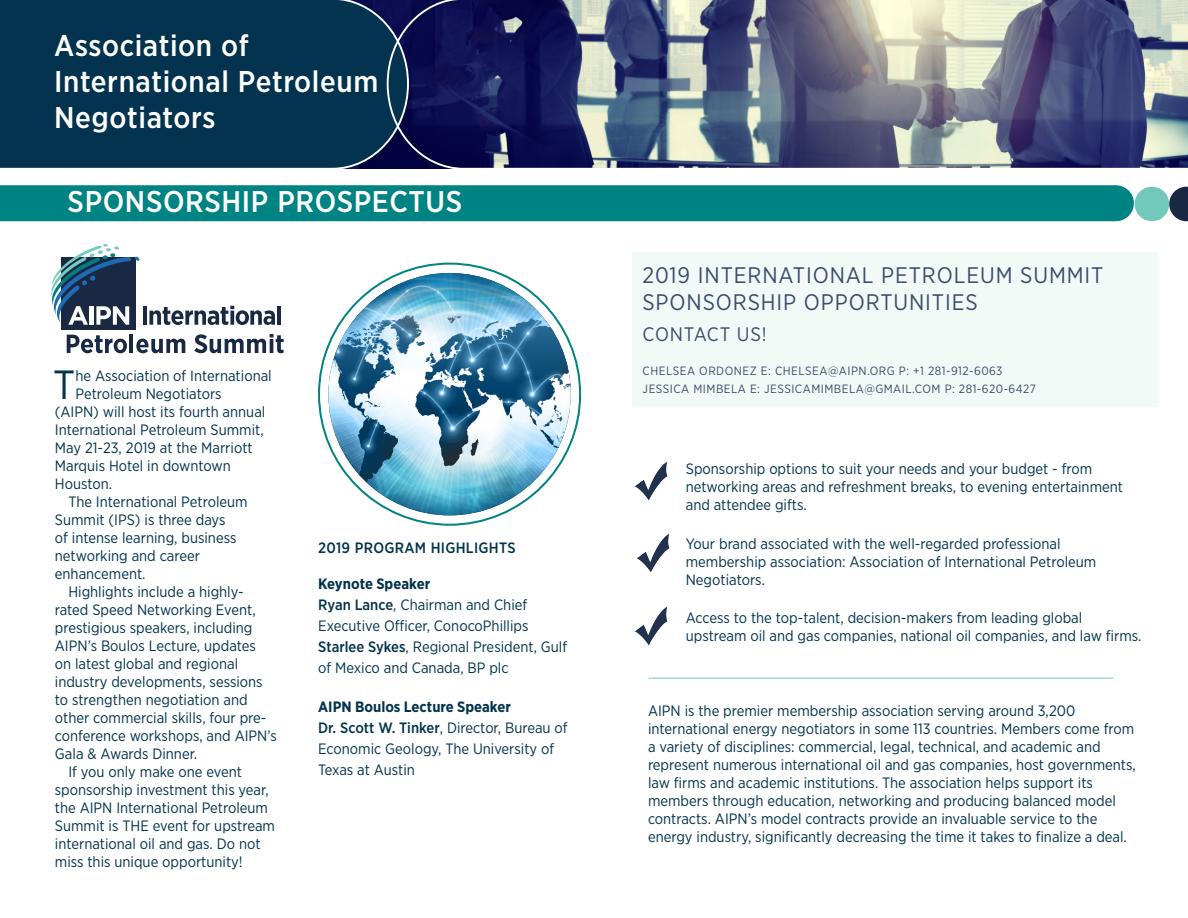
<style>
.page{position:relative;width:1188px;height:918px;background:#fff}
.page>*{position:absolute;margin:0;border:0;box-sizing:border-box;transform-origin:0 0}
.t1{font:40.65px "Gotham Narrow";color:#02334d}
.t2{font:500 30px "Gotham Narrow";letter-spacing:.02em;color:#fff}
.t3{font:22.5px "Gotham Narrow";letter-spacing:.04em;color:#3d4c6d}
.t4{font:19.5px "Gotham Narrow";letter-spacing:.04em;color:#3d4c6d}
.Paragraph_Style_2{font:15px/18px "Gotham Narrow";color:#02334d}
.Paragraph_Style_2-2{font:700 15px "Gotham Narrow";color:#02334d}
.Paragraph_Style_2-3{font:500 15px "Gotham Narrow";letter-spacing:.02em;color:#02334d}
.t5{font:12px "Gotham Narrow";letter-spacing:.04em;color:#3d4c6d}
.s1{font-weight:500}
</style>
<div class="page">
<div style="left:632px;top:253px;width:526px;height:154px;background:#f2faf8"></div>
<div style="left:0;top:185px;width:1116px;height:36px;background:#008383"></div>
<div style="left:1135px;top:187px;width:34px;height:34px;background:#72c9ba;border-radius:50%"></div>
<svg style="left:1169px;top:187px;width:19px;height:34px"></svg>
<div style="left:0;top:0;width:386px;height:169px;background:#03334f"></div>
<svg style="left:319px;top:264px;width:261px;height:261px"></svg>
<img style="left:328px;top:273px;width:243px;height:242px;border-radius:121px">
<svg style="left:386px;top:0;width:802px;height:169px;background:#616784"></svg>
<img style="left:635px;top:462px;width:33px;height:39px">
<img style="left:637px;top:534px;width:33px;height:39px">
<img style="left:635px;top:607px;width:33px;height:39px">
<hr style="left:649px;top:678px;width:464px;height:1px;background:#72c9ba">
<div style="left:62px;top:257px;width:74px;height:73px;background:#192944"></div>
<svg style="left:51px;top:244px;width:89px;height:81px"></svg>
<hr style="left:143px;top:306px;width:4px;height:19px;background:#192944">
<svg style="left:149px;top:306px;width:126px;height:19px"></svg>
<hr style="left:277px;top:306px;width:4px;height:19px;background:#192944">
<svg style="left:67px;top:335px;width:60px;height:18px"></svg>
<hr style="left:130px;top:334px;width:3px;height:19px;background:#192944">
<svg style="left:136px;top:339px;width:49px;height:14px"></svg>
<svg style="left:194px;top:334px;width:90px;height:19px"></svg>
<p class="t2" style="left:54px;top:27px;width:196px">Association of</p>
<p class="t2" style="left:54px;top:63px;width:326px">International Petroleum</p>
<p class="t2" style="left:54px;top:99px;width:163px">Negotiators</p>
<p class="t2" style="left:68px;top:183px;width:396px">SPONSORSHIP PROSPECTUS</p>
<p class="t1" style="left:53px;top:359px;width:24px">T</p>
<p class="Paragraph_Style_2" style="left:75px;top:366px;width:198px">he Association of International</p>
<p class="Paragraph_Style_2" style="left:75px;top:384px;width:148px">Petroleum Negotiators</p>
<p class="Paragraph_Style_2" style="left:55px;top:402px;width:212px">(AIPN) will host its fourth annual</p>
<p class="Paragraph_Style_2" style="left:55px;top:420px;width:210px">International Petroleum Summit,</p>
<p class="Paragraph_Style_2" style="left:55px;top:438px;width:199px">May 21-23, 2019 at the Marriott</p>
<p class="Paragraph_Style_2" style="left:55px;top:456px;width:178px">Marquis Hotel in downtown</p>
<p class="Paragraph_Style_2" style="left:55px;top:474px;width:59px">Houston.</p>
<p class="Paragraph_Style_2" style="left:55px;top:492px;width:194px;text-indent:14px">The International Petroleum<br>Summit (IPS) is three days<br>of intense learning, business networking and career enhancement.</p>
<p class="Paragraph_Style_2" style="left:55px;top:582px;width:224px;text-indent:14px">Highlights include a highly&shy;rated Speed Networking Event, prestigious speakers, including<br>AIPN’s Boulos Lecture, updates<br>on latest global and regional industry developments, sessions to strengthen negotiation and other commercial skills, four pre&shy;conference workshops, and AIPN’s<br>Gala &amp; Awards Dinner.</p>
<p class="Paragraph_Style_2" style="left:55px;top:762px;width:222px;text-indent:14px">If you only make one event sponsorship investment this year, the AIPN International Petroleum<br>Summit is THE event for upstream international oil and gas. Do not miss this unique opportunity!</p>
<p class="Paragraph_Style_2-3" style="left:318px;top:538px;width:199px">2019 PROGRAM HIGHLIGHTS</p>
<p class="Paragraph_Style_2-2" style="left:318px;top:574px;width:114px">Keynote Speaker</p>
<p class="Paragraph_Style_2" style="left:318px;top:594px;width:212px;line-height:21px"><span class="s1">Ryan Lance</span>, Chairman and Chief<br>Executive Officer, ConocoPhillips</p>
<p class="Paragraph_Style_2" style="left:318px;top:636px;width:251px;line-height:21px"><span class="s1">Starlee Sykes</span>, Regional President, Gulf of Mexico and Canada, BP plc</p>
<p class="Paragraph_Style_2-2" style="left:318px;top:697px;width:194px">AIPN Boulos Lecture Speaker</p>
<p class="Paragraph_Style_2" style="left:318px;top:717px;width:251px;line-height:21px"><span class="s1">Dr. Scott W. Tinker</span>, Director, Bureau of<br>Economic Geology, The University of<br>Texas at Austin</p>
<p class="t3" style="left:642px;top:262px;width:463px">2019 INTERNATIONAL PETROLEUM SUMMIT</p>
<p class="t3" style="left:642px;top:289px;width:337px">SPONSORSHIP OPPORTUNITIES</p>
<p class="t4" style="left:643px;top:322px;width:126px">CONTACT US!</p>
<p class="t5" style="left:643px;top:363px;width:361px">CHELSEA ORDONEZ E: CHELSEA@AIPN.ORG P: +1 281-912-6063</p>
<p class="t5" style="left:643px;top:381px;width:395px">JESSICA MIMBELA E: JESSICAMIMBELA@GMAIL.COM P: 281-620-6427</p>
<p class="Paragraph_Style_2" style="left:686px;top:460px;width:439px">Sponsorship options to suit your needs and your budget - from networking areas and refreshment breaks, to evening entertainment and attendee gifts.</p>
<p class="Paragraph_Style_2" style="left:686px;top:535px;width:412px">Your brand associated with the well-regarded professional membership association: Association of International Petroleum<br>Negotiators.</p>
<p class="Paragraph_Style_2" style="left:686px;top:608px;width:457px">Access to the top-talent, decision-makers from leading global upstream oil and gas companies, national oil companies, and law firms.</p>
<p class="Paragraph_Style_2" style="left:648px;top:701px;width:489px">AIPN is the premier membership association serving around 3,200 international energy negotiators in some 113 countries. Members come from a variety of disciplines: commercial, legal, technical, and academic and represent numerous international oil and gas companies, host governments, law firms and academic institutions. The association helps support its members through education, networking and producing balanced model contracts. AIPN’s model contracts provide an invaluable service to the energy industry, significantly decreasing the time it takes to finalize a deal.</p>
</div>
